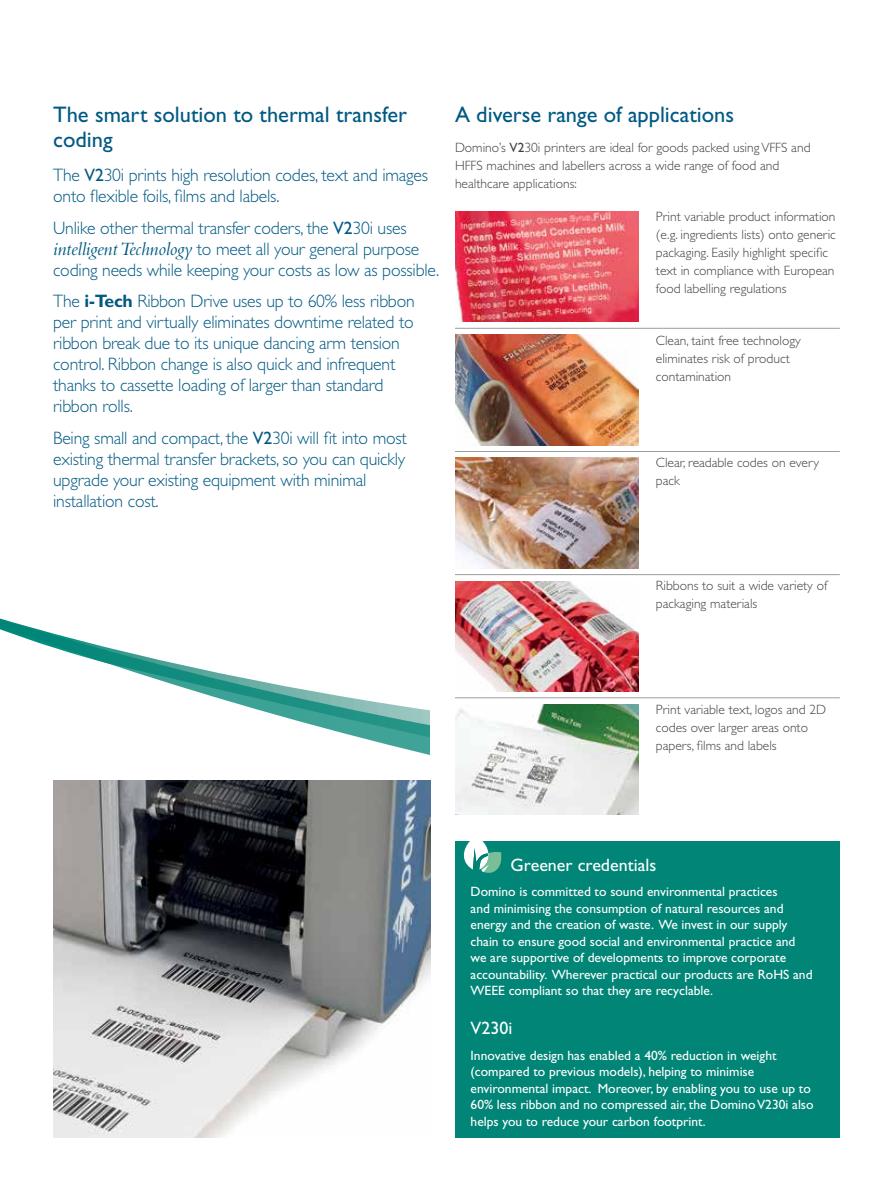
<style>
.page{position:relative;width:893px;height:1191px;background:#fff}
.page>*{position:absolute;margin:0;border:0;box-sizing:border-box;transform-origin:0 0}
.t1{font:22.5px/25.5px "Gill Sans Std";color:#005983}
.t2{font:300 18px/21px "Gill Sans Std";letter-spacing:-.01em;color:#005983}
.t3{font:18px "Gill Sans Std";color:#fff}
.t4{font:13.5px/16.5px "Gill Sans Std";color:#fff}
.t5{font:300 13.5px/18px "Gill Sans Std";color:#414042}
.s1{font-weight:400}
.s2{font-family:"Bembo";font-weight:400;font-style:italic;font-size:19.5px}
.s3{font-weight:700}
</style>
<div class="page">
<svg style="left:0;top:618px;width:430px;height:137px"></svg>
<img style="left:455px;top:335px;width:184px;height:110px">
<img style="left:455px;top:458px;width:184px;height:110px">
<img style="left:455px;top:211px;width:184px;height:111px">
<img style="left:53px;top:780px;width:378px;height:357px">
<div style="left:455px;top:841px;width:385px;height:296px;background:#008576"></div>
<svg style="left:464px;top:841px;width:38px;height:32px"></svg>
<hr style="left:455px;top:328px;width:385px;height:1px;background:#000">
<hr style="left:455px;top:451px;width:385px;height:1px;background:#000">
<hr style="left:455px;top:574px;width:385px;height:1px;background:#000">
<img style="left:455px;top:581px;width:184px;height:110px">
<img style="left:455px;top:704px;width:184px;height:110px">
<hr style="left:455px;top:697px;width:385px;height:1px;background:#000">
<p class="t1" style="left:53px;top:101px;width:355px">The smart solution to thermal transfer coding</p>
<p class="t2" style="left:53px;top:165px;width:376px">The <span class="s1">V2</span>30i prints high resolution codes, text and images onto flexible foils, films and labels.</p>
<p class="t2" style="left:53px;top:217px;width:388px">Unlike other thermal transfer coders, the <span class="s1">V2</span>30i uses <span class="s2">intelligent Technology</span> to meet all your general purpose coding needs while keeping your costs as low as possible.</p>
<p class="t2" style="left:53px;top:291px;width:363px">The <span class="s3">i-Tech</span> Ribbon Drive uses up to 60% less ribbon per print and virtually eliminates downtime related to ribbon break due to its unique dancing arm tension control. Ribbon change is also quick and infrequent thanks to cassette loading of larger than standard ribbon rolls.</p>
<p class="t2" style="left:53px;top:427px;width:355px">Being small and compact, the <span class="s1">V2</span>30i will fit into most existing thermal transfer brackets, so you can quickly upgrade your existing equipment with minimal installation cost.</p>
<p class="t1" style="left:455px;top:101px;width:281px">A diverse range of applications</p>
<p class="t5" style="left:455px;top:139px;width:357px">Domino’s <span class="s1">V2</span>30i printers are ideal for goods packed using VFFS and<br>HFFS machines and labellers across a wide range of food and healthcare applications:</p>
<p class="t5" style="left:656px;top:207px;width:181px">Print variable product information (e.g. ingredients lists) onto generic packaging. Easily highlight specific text in compliance with European food labelling regulations</p>
<p class="t5" style="left:656px;top:331px;width:146px">Clean, taint free technology eliminates risk of product contamination</p>
<p class="t5" style="left:656px;top:453px;width:165px">Clear, readable codes on every pack</p>
<p class="t5" style="left:656px;top:577px;width:173px">Ribbons to suit a wide variety of packaging materials</p>
<p class="t5" style="left:656px;top:701px;width:172px">Print variable text, logos and 2D codes over larger areas onto papers, films and labels</p>
<p class="t3" style="left:511px;top:855px;width:147px">Greener credentials</p>
<p class="t4" style="left:471px;top:883px;width:343px">Domino is committed to sound environmental practices<br>and minimising the consumption of natural resources and energy and the creation of waste. We invest in our supply chain to ensure good social and environmental practice and we are supportive of developments to improve corporate accountability. Wherever practical our products are RoHS and WEEE compliant so that they are recyclable.</p>
<p class="t3" style="left:471px;top:1018px;width:43px">V230i</p>
<p class="t4" style="left:471px;top:1046px;width:344px">Innovative design has enabled a 40% reduction in weight (compared to previous models), helping to minimise environmental impact. Moreover, by enabling you to use up to 60% less ribbon and no compressed air, the Domino V230i also helps you to reduce your carbon footprint.</p>
</div>
